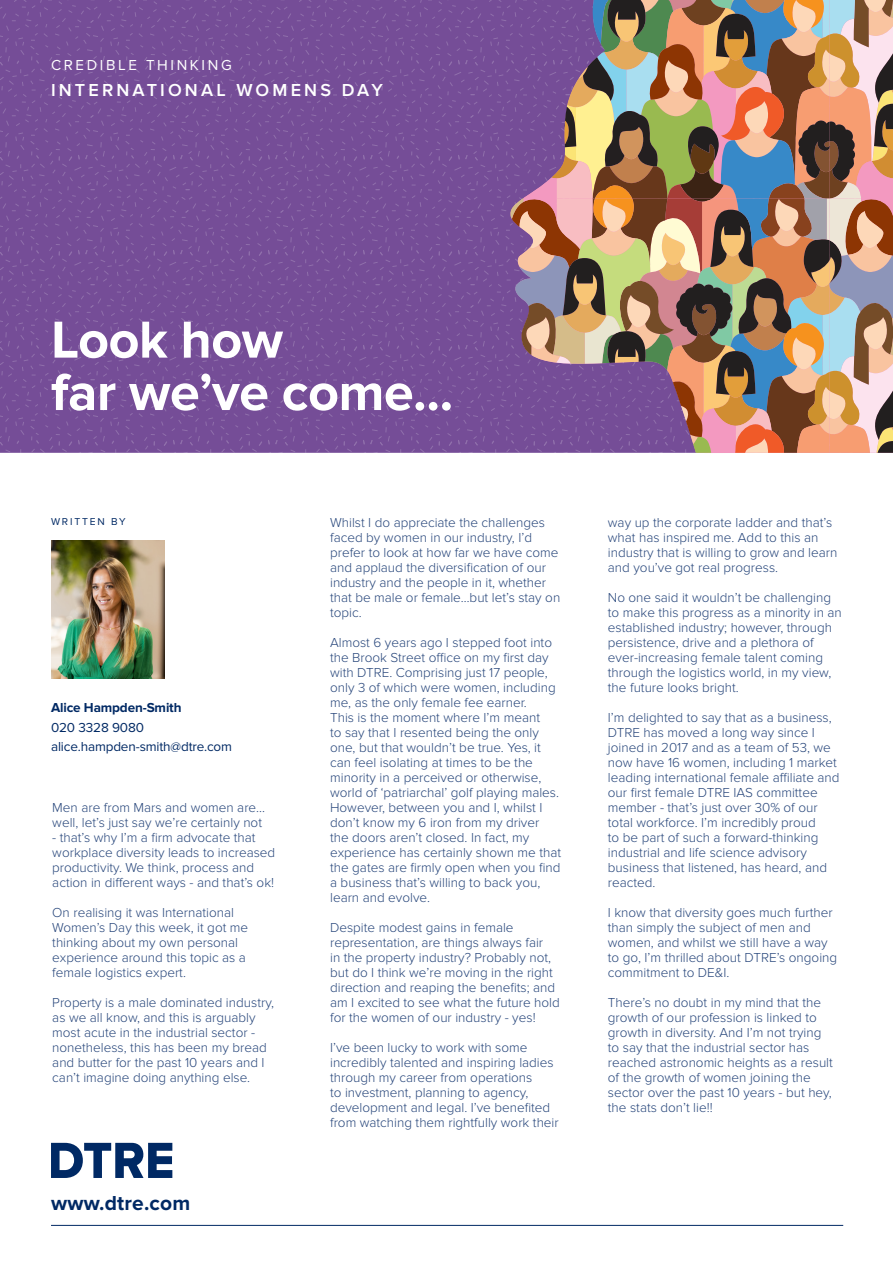
<style>
.page{position:relative;width:893px;height:1263px;background:#fff}
.page>*{position:absolute;margin:0;border:0;box-sizing:border-box;transform-origin:0 0}
.t1{font:700 53.85px "Proxima Nova";letter-spacing:-.01em;color:#fff}
.t2{font:700 21px "Proxima Nova";letter-spacing:.01em;color:#002964}
.t3{font:600 18px "Proxima Nova";letter-spacing:.175em;color:#fff}
.t4{font:15px "Proxima Nova";letter-spacing:.175em;color:#fff}
.t5{font:300 13.5px/15px "Proxima Nova";color:#26457a}
.t6{font:13.5px "Proxima Nova";letter-spacing:-.01em;color:#002964}
.t7{font:700 13.5px "Proxima Nova";letter-spacing:-.01em;color:#002964}
.t8{font:10.35px "Proxima Nova";letter-spacing:.175em;color:#002964}
</style>
<div class="page">
<svg style="left:51px;top:1143px;width:121px;height:35px"></svg>
<hr style="left:51px;top:1225px;width:792px;height:1px;background:#002964">
<div style="left:0;top:0;width:509px;height:453px;background:#754d97"></div>
<svg style="left:509px;top:0;width:384px;height:453px"></svg>
<img style="left:51px;top:540px;width:114px;height:139px">
<p class="t4" style="left:51px;top:57px;width:182px">CREDIBLE THINKING</p>
<p class="t3" style="left:51px;top:79px;width:333px">INTERNATIONAL WOMENS DAY</p>
<p class="t1" style="left:51px;top:309px;width:234px">Look how</p>
<p class="t1" style="left:51px;top:361px;width:404px">far we’ve come...</p>
<p class="t8" style="left:51px;top:515px;width:76px">WRITTEN BY</p>
<p class="t7" style="left:51px;top:700px;width:132px">Alice Hampden-Smith</p>
<p class="t6" style="left:51px;top:719px;width:94px">020 3328 9080</p>
<p class="t6" style="left:51px;top:739px;width:183px">alice.hampden-smith@dtre.com</p>
<p class="t5" style="left:52px;top:800px;width:214px">Men are from Mars and women are... well, let’s just say we’re certainly not</p>
<p class="t5" style="left:52px;top:830px;width:224px">- that’s why I’m a firm advocate that workplace diversity leads to increased productivity. We think, process and action in different ways - and that’s ok!</p>
<p class="t5" style="left:52px;top:905px;width:197px">On realising it was International<br>Women’s Day this week, it got me thinking about my own personal experience around this topic as a female logistics expert.</p>
<p class="t5" style="left:52px;top:995px;width:223px">Property is a male dominated industry, as we all know, and this is arguably most acute in the industrial sector - nonetheless, this has been my bread and butter for the past 10 years and I can’t imagine doing anything else.</p>
<h2 class="t2" style="left:51px;top:1191px;width:141px">www.dtre.com</h2>
<p class="t5" style="left:330px;top:515px;width:232px">Whilst I do appreciate the challenges faced by women in our industry, I’d prefer to look at how far we have come and applaud the diversification of our industry and the people in it, whether that be male or female…but let’s stay on topic.</p>
<p class="t5" style="left:330px;top:635px;width:233px">Almost 6 years ago I stepped foot into the Brook Street office on my first day with DTRE. Comprising just 17 people, only 3 of which were women, including me, as the only female fee earner.<br>This is the moment where I’m meant<br>to say that I resented being the only one, but that wouldn’t be true. Yes, it can feel isolating at times to be the minority in a perceived or otherwise, world of ‘patriarchal’ golf playing males.<br>However, between you and I, whilst I don’t know my 6 iron from my driver the doors aren’t closed. In fact, my experience has certainly shown me that the gates are firmly open when you find a business that’s willing to back you, learn and evolve.</p>
<p class="t5" style="left:330px;top:920px;width:231px">Despite modest gains in female representation, are things always fair<br>in the property industry? Probably not, but do I think we’re moving in the right direction and reaping the benefits; and am I excited to see what the future hold for the women of our industry - yes!</p>
<p class="t5" style="left:330px;top:1040px;width:230px">I’ve been lucky to work with some incredibly talented and inspiring ladies through my career from operations<br>to investment, planning to agency, development and legal. I’ve benefited from watching them rightfully work their</p>
<p class="t5" style="left:608px;top:515px;width:231px">way up the corporate ladder and that’s what has inspired me. Add to this an industry that is willing to grow and learn and you’ve got real progress.</p>
<p class="t5" style="left:608px;top:590px;width:235px">No one said it wouldn’t be challenging to make this progress as a minority in an established industry; however, through persistence, drive and a plethora of ever-increasing female talent coming through the logistics world, in my view, the future looks bright.</p>
<p class="t5" style="left:608px;top:710px;width:233px">I’m delighted to say that as a business, DTRE has moved a long way since I joined in 2017 and as a team of 53, we now have 16 women, including 1 market leading international female affiliate and our first female DTRE IAS committee member - that’s just over 30% of our total workforce. I’m incredibly proud<br>to be part of such a forward-thinking industrial and life science advisory business that listened, has heard, and reacted.</p>
<p class="t5" style="left:608px;top:905px;width:231px">I know that diversity goes much further than simply the subject of men and women, and whilst we still have a way to go, I’m thrilled about DTRE’s ongoing commitment to DE&amp;I.</p>
<p class="t5" style="left:608px;top:995px;width:226px">There’s no doubt in my mind that the growth of our profession is linked to growth in diversity. And I’m not trying to say that the industrial sector has reached astronomic heights as a result of the growth of women joining the sector over the past 10 years - but hey, the stats don’t lie!!</p>
</div>
